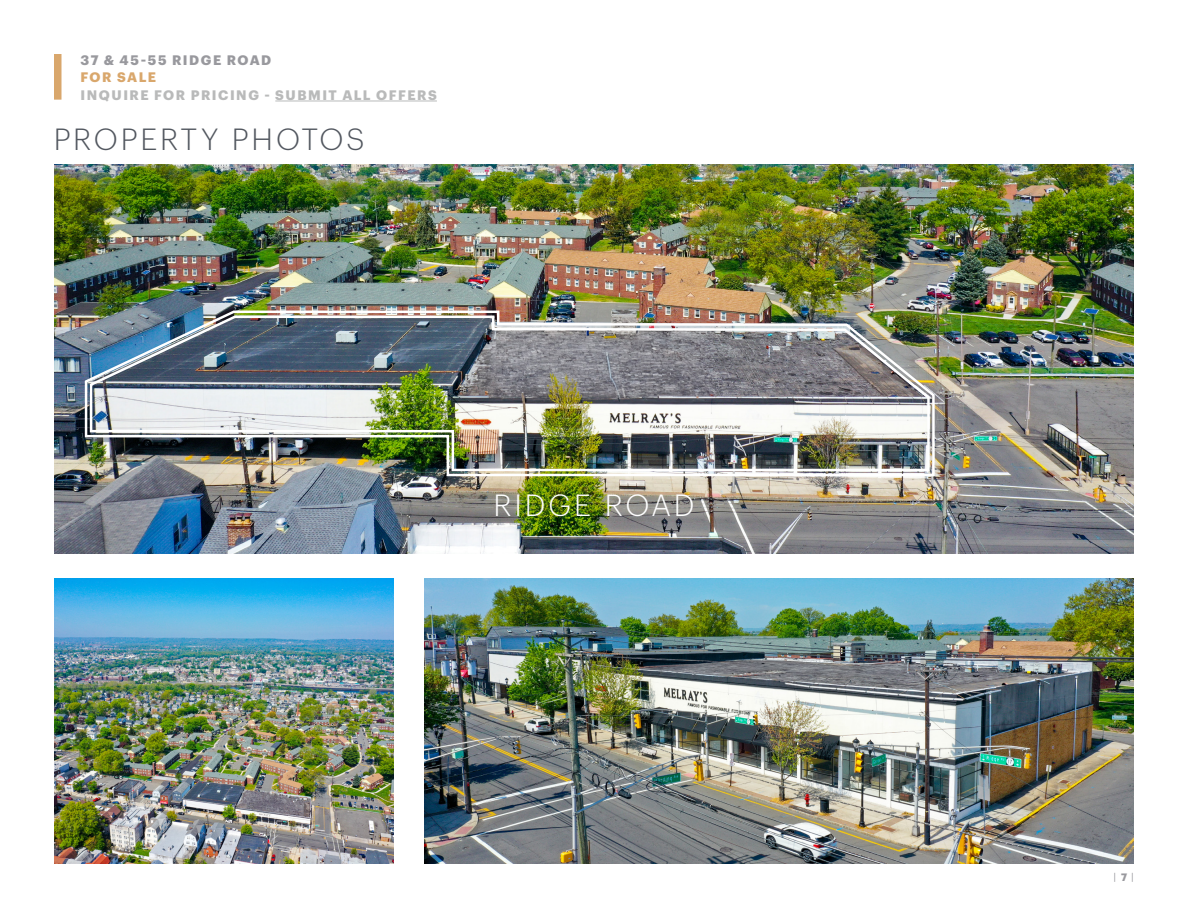
<style>
.page{position:relative;width:1188px;height:918px;background:#fff}
.page>*{position:absolute;margin:0;border:0;box-sizing:border-box;transform-origin:0 0}
.t1{font:300 30px "Graphik";letter-spacing:.085em;color:#52575f}
.t2{font:300 30px "Graphik";letter-spacing:.09em;color:#fff}
.t3{font:700 13.5px "Graphik";letter-spacing:.115em;color:#b9baba}
.t4{font:700 13.5px "Graphik";letter-spacing:.11em;color:#99999e}
.t5{font:700 13.5px "Graphik";letter-spacing:.1em;color:#d9a76c}
.t6{font:10.5px "Graphik";color:#99999e}
.s1{font-weight:700}
</style>
<div class="page">
<img style="left:54px;top:164px;width:1080px;height:390px">
<img style="left:425px;top:578px;width:709px;height:286px">
<img style="left:54px;top:578px;width:340px;height:286px">
<img style="left:83px;top:309px;width:853px;height:168px">
<img style="left:88px;top:314px;width:843px;height:158px">
<hr style="left:275px;top:101px;width:162px;height:1px;background:#b9baba">
<div style="left:54px;top:54px;width:8px;height:46px;background:#d9a76c"></div>
<p class="t4" style="left:80px;top:50px;width:192px">37 &amp; 45-55 RIDGE ROAD</p>
<p class="t5" style="left:80px;top:66px;width:77px">FOR SALE</p>
<p class="t3" style="left:80px;top:84px;width:358px">INQUIRE FOR PRICING - SUBMIT ALL OFFERS</p>
<p class="t1" style="left:54px;top:118px;width:312px">PROPERTY PHOTOS</p>
<p class="t2" style="left:494px;top:483px;width:202px">RIDGE ROAD</p>
<p class="t6" style="left:1113px;top:869px;width:22px">| <span class="s1">7</span> |</p>
</div>
